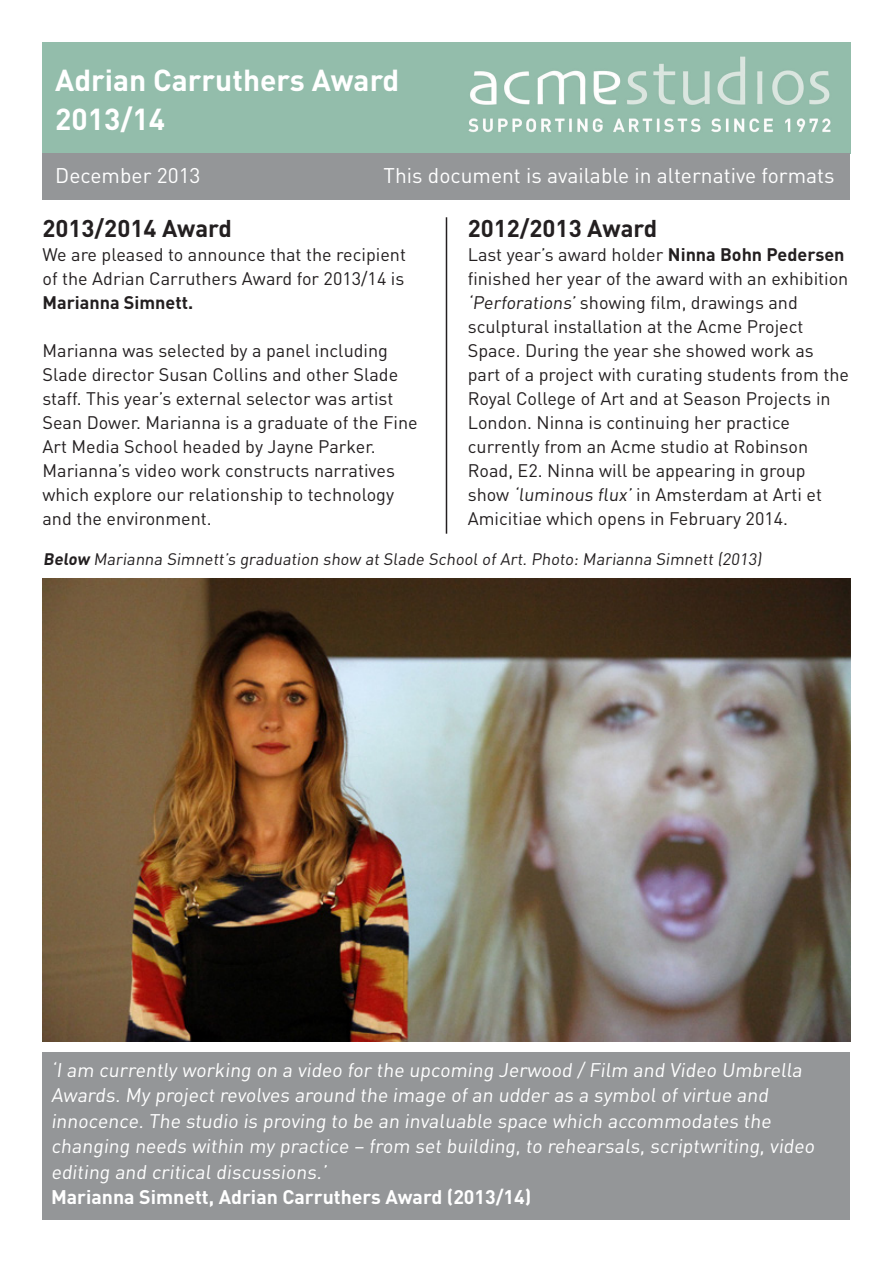
<style>
.page{position:relative;width:893px;height:1263px;background:#fff}
.page>*{position:absolute;margin:0;border:0;box-sizing:border-box;transform-origin:0 0}
.t1{font:700 30px/39px "DIN";color:#fff}
.t2{font:700 24px "DIN";color:#231f20}
.t3{font:21px "DIN";color:#fff}
.t4{font:19.5px/25.5px "DIN";color:#fff}
.t5{font:700 19.5px "DIN";color:#fff}
.t6{font:18px/24px "DIN";color:#231f20;text-align:justify}
.t7{font:16.5px "DIN";color:#231f20}
.s1{font-weight:700}
</style>
<div class="page">
<img style="left:43px;top:43px;width:807px;height:110px">
<div style="left:43px;top:153px;width:807px;height:46px;background:#949698"></div>
<hr style="left:446px;top:217px;width:1px;height:317px;background:#231f20">
<div style="left:43px;top:1052px;width:807px;height:168px;background:#949698"></div>
<img style="left:43px;top:578px;width:807px;height:464px">
<p class="t1" style="left:55px;top:59px;width:345px">Adrian Carruthers Award<br>2013/14</p>
<p class="t3" style="left:55px;top:162px;width:147px">December 2013</p>
<p class="t3" style="left:384px;top:162px;width:452px">This document is available in alternative formats</p>
<p class="t2" style="left:43px;top:213px;width:191px">2013/2014 Award</p>
<p class="t6" style="left:43px;top:242px;width:365px">We are pleased to announce that the recipient of the Adrian Carruthers Award for 2013/14 is <span class="s1">Marianna Simnett.</span></p>
<p class="t6" style="left:43px;top:338px;width:377px;text-align:left">Marianna was selected by a panel including Slade director Susan Collins and other Slade staff. This year’s external selector was artist Sean Dower. Marianna is a graduate of the Fine Art Media School headed by Jayne Parker.</p>
<p class="t6" style="left:43px;top:458px;width:354px">Marianna’s video work constructs narratives which explore our relationship to technology and the environment.</p>
<p class="t2" style="left:468px;top:213px;width:191px">2012/2013 Award</p>
<p class="t6" style="left:468px;top:242px;width:383px;text-align:left">Last year’s award holder <span class="s1">Ninna Bohn Pedersen </span>finished her year of the award with an exhibition ‘Perforations’ showing film, drawings and sculptural installation at the Acme Project Space. During the year she showed work as part of a project with curating students from the Royal College of Art and at Season Projects in London. Ninna is continuing her practice currently from an Acme studio at Robinson Road, E2. Ninna will be appearing in group show ‘luminous flux’ in Amsterdam at Arti et Amicitiae which opens in February 2014.</p>
<p class="t7" style="left:43px;top:549px;width:722px"><span class="s1">Below</span> Marianna Simnett’s graduation show at Slade School of Art. Photo: Marianna Simnett (2013)</p>
<p class="t4" style="left:51px;top:1057px;width:768px">‘I am currently working on a video for the upcoming Jerwood / Film and Video Umbrella Awards. My project revolves around the image of an udder as a symbol of virtue and innocence. The studio is proving to be an invaluable space which accommodates the changing needs within my practice – from set building, to rehearsals, scriptwriting, video editing and critical discussions.’</p>
<p class="t5" style="left:51px;top:1184px;width:482px">Marianna Simnett, Adrian Carruthers Award (2013/14)</p>
</div>
